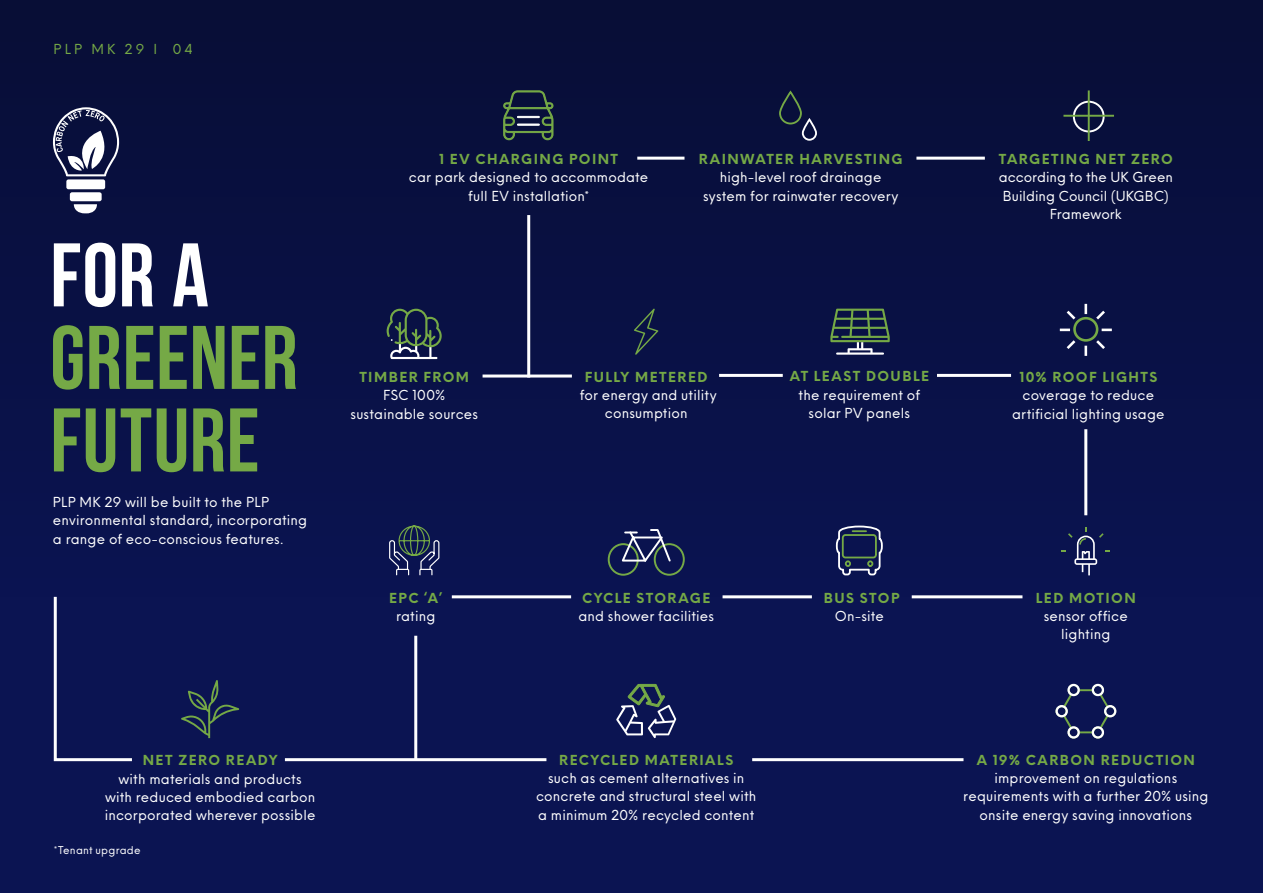
<style>
.page{position:relative;width:1263px;height:893px;background:#0b1452}
.page>*{position:absolute;margin:0;border:0;box-sizing:border-box;transform-origin:0 0}
.t1{font:700 90px/82.5px "Bebas Neue";letter-spacing:.005em;color:#75a946}
.t2{font:700 90px "Bebas Neue";color:#fff}
.t3{font:13.5px/18.3px "Neue Einstellung";letter-spacing:.01em;color:#fff;text-align:center}
.t4{font:700 13.5px "Neue Einstellung";letter-spacing:.105em;color:#75a946}
.t5{font:13.5px "Neue Einstellung";letter-spacing:.235em;color:#75a946}
.t6{font:10.5px "Neue Einstellung";letter-spacing:.02em;color:#fff}
</style>
<div class="page">
<div style="left:0;top:0;width:1262px;height:596px;background:linear-gradient(to right,#091144,#091143)"></div>
<hr style="left:1262px;top:651px;width:1px;height:242px;background:#080e36">
<svg style="left:181px;top:680px;width:58px;height:58px"></svg>
<svg style="left:616px;top:684px;width:60px;height:54px"></svg>
<svg style="left:388px;top:525px;width:52px;height:51px"></svg>
<svg style="left:634px;top:309px;width:24px;height:46px"></svg>
<svg style="left:74px;top:204px;width:23px;height:9px"></svg>
<div style="left:66px;top:179px;width:39px;height:10px;background:#fff;border-radius:2px"></div>
<div style="left:70px;top:192px;width:32px;height:9px;background:#fff;border-radius:2px"></div>
<svg style="left:53px;top:107px;width:66px;height:69px;background:#4e5373"></svg>
<svg style="left:52px;top:594px;width:83px;height:168px"></svg>
<hr style="left:285px;top:758px;width:261px;height:3px;background:#fff">
<hr style="left:752px;top:758px;width:211px;height:3px;background:#fff">
<hr style="left:452px;top:595px;width:119px;height:3px;background:#fff">
<hr style="left:722px;top:595px;width:90px;height:3px;background:#fff">
<hr style="left:912px;top:595px;width:110px;height:3px;background:#fff">
<hr style="left:637px;top:157px;width:47px;height:3px;background:#fff">
<hr style="left:916px;top:157px;width:69px;height:3px;background:#fff">
<hr style="left:1084px;top:429px;width:3px;height:86px;background:#fff">
<hr style="left:719px;top:374px;width:64px;height:3px;background:#fff">
<hr style="left:483px;top:374px;width:89px;height:3px;background:#fff">
<hr style="left:937px;top:374px;width:74px;height:3px;background:#fff">
<hr style="left:414px;top:636px;width:3px;height:123px;background:#fff">
<hr style="left:527px;top:215px;width:3px;height:163px;background:#fff">
<svg style="left:503px;top:89px;width:51px;height:52px;background:#24363e"></svg>
<div style="left:517px;top:124px;width:23px;height:2px;border:1px solid #fff"></div>
<div style="left:517px;top:116px;width:23px;height:2px;border:1px solid #fff"></div>
<svg style="left:835px;top:525px;width:49px;height:51px"></svg>
<svg style="left:1061px;top:527px;width:49px;height:48px"></svg>
<div style="left:779px;top:91px;width:23px;height:33px;border:2px solid #75a946;border-radius:10px"></div>
<div style="left:802px;top:119px;width:15px;height:22px;border:2px solid #fff;border-radius:7px"></div>
<svg style="left:607px;top:528px;width:79px;height:49px"></svg>
<div style="left:1073px;top:317px;width:25px;height:25px;border:3px solid #75a946;border-radius:50%"></div>
<svg style="left:1084px;top:304px;width:3px;height:10px"></svg>
<svg style="left:1084px;top:346px;width:3px;height:10px"></svg>
<svg style="left:1060px;top:329px;width:10px;height:2px"></svg>
<svg style="left:1102px;top:329px;width:10px;height:2px"></svg>
<svg style="left:1064px;top:337px;width:14px;height:15px"></svg>
<svg style="left:1093px;top:308px;width:15px;height:14px"></svg>
<svg style="left:1093px;top:337px;width:15px;height:15px"></svg>
<svg style="left:1064px;top:308px;width:14px;height:14px"></svg>
<div style="left:1073px;top:101px;width:31px;height:31px;border:2px solid #fff;border-radius:50%"></div>
<hr style="left:1088px;top:90px;width:2px;height:51px;background:#75a946">
<hr style="left:1063px;top:115px;width:51px;height:2px;background:#75a946">
<svg style="left:830px;top:309px;width:60px;height:46px"></svg>
<svg style="left:387px;top:309px;width:55px;height:50px"></svg>
<svg style="left:1055px;top:683px;width:61px;height:56px"></svg>
<div style="left:1092px;top:684px;width:12px;height:12px;border:2px solid #fff;border-radius:50%"></div>
<div style="left:1067px;top:684px;width:13px;height:12px;border:2px solid #fff;border-radius:50%"></div>
<div style="left:1104px;top:705px;width:12px;height:12px;border:2px solid #fff;border-radius:50%"></div>
<div style="left:1055px;top:705px;width:13px;height:12px;border:2px solid #fff;border-radius:50%"></div>
<div style="left:1092px;top:726px;width:12px;height:13px;border:2px solid #fff;border-radius:50%"></div>
<div style="left:1067px;top:726px;width:13px;height:13px;border:2px solid #fff;border-radius:50%"></div>
<p class="t5" style="left:54px;top:40px;width:141px">PLP MK 29 I 04</p>
<h1 class="t2" style="left:50px;top:226px;width:160px">FOR A</h1>
<h1 class="t1" style="left:50px;top:315px;width:249px">GREENER<br>FUTURE</h1>
<p class="t3" style="left:53px;top:493px;width:256px;text-align:left">PLP MK 29 will be built to the PLP environmental standard, incorporating a range of eco-conscious features.</p>
<p class="t4" style="left:439px;top:150px;width:180px">1 EV CHARGING POINT</p>
<p class="t3" style="left:409px;top:168px;width:241px">car park designed to accommodate full EV installation*</p>
<p class="t4" style="left:699px;top:150px;width:205px">RAINWATER HARVESTING</p>
<p class="t3" style="left:703px;top:168px;width:197px">high-level roof drainage system for rainwater recovery</p>
<p class="t4" style="left:359px;top:368px;width:111px">TIMBER FROM</p>
<p class="t3" style="left:351px;top:386px;width:129px">FSC 100% sustainable sources</p>
<p class="t4" style="left:389px;top:588px;width:55px">EPC ‘A’</p>
<p class="t3" style="left:396px;top:607px;width:41px">rating</p>
<p class="t4" style="left:585px;top:368px;width:124px">FULLY METERED</p>
<p class="t3" style="left:580px;top:386px;width:138px">for energy and utility consumption</p>
<p class="t4" style="left:582px;top:588px;width:130px">CYCLE STORAGE</p>
<p class="t3" style="left:578px;top:607px;width:137px">and shower facilities</p>
<p class="t4" style="left:790px;top:367px;width:141px">AT LEAST DOUBLE</p>
<p class="t3" style="left:798px;top:386px;width:123px">the requirement of solar PV panels</p>
<p class="t4" style="left:824px;top:588px;width:77px">BUS STOP</p>
<p class="t3" style="left:835px;top:607px;width:51px">On-site</p>
<p class="t4" style="left:999px;top:150px;width:176px">TARGETING NET ZERO</p>
<p class="t3" style="left:999px;top:168px;width:176px">according to the UK Green<br>Building Council (UKGBC)<br>Framework</p>
<p class="t4" style="left:1019px;top:368px;width:140px">10% ROOF LIGHTS</p>
<p class="t3" style="left:1012px;top:386px;width:154px">coverage to reduce artificial lighting usage</p>
<p class="t4" style="left:1036px;top:588px;width:101px">LED MOTION</p>
<p class="t3" style="left:1044px;top:607px;width:86px">sensor office lighting</p>
<p class="t4" style="left:143px;top:751px;width:136px">NET ZERO READY</p>
<p class="t3" style="left:105px;top:770px;width:212px">with materials and products with reduced embodied carbon incorporated wherever possible</p>
<p class="t6" style="left:54px;top:843px;width:88px">*Tenant upgrade</p>
<p class="t4" style="left:559px;top:751px;width:176px">RECYCLED MATERIALS</p>
<p class="t3" style="left:536px;top:769px;width:222px">such as cement alternatives in concrete and structural steel with a minimum 20% recycled content</p>
<p class="t4" style="left:977px;top:751px;width:220px">A 19% CARBON REDUCTION</p>
<p class="t3" style="left:963px;top:769px;width:247px">improvement on regulations requirements with a further 20% using onsite energy saving innovations</p>
</div>
